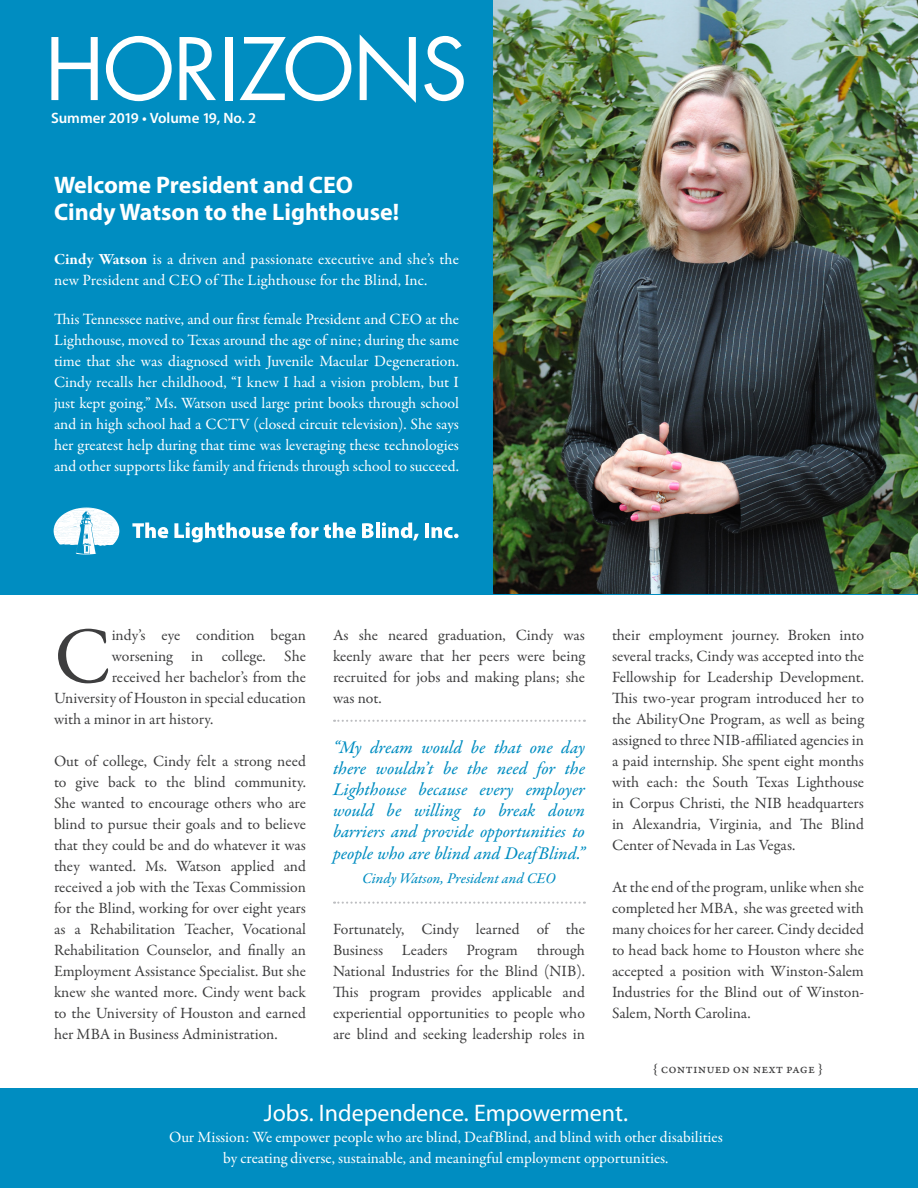
<style>
.page{position:relative;width:918px;height:1188px;background:#fff}
.page>*{position:absolute;margin:0;border:0;box-sizing:border-box;transform-origin:0 0}
.t1{font:83.7px "Futura Std";letter-spacing:-.02em;color:#fff}
.Main_Text{font:80.55px "Garamond Premr Pro";color:#3e3e3f}
.Leader_Text_18pt{font:700 24px/27px "Myriad Pro";color:#fff}
.Leader_Text_18pt-2{font:24px "Myriad Pro";color:#fff}
.Pullquote{font:18px/21.3px "Garamond Premr Pro Med It";color:#008dc1;text-align:justify}
.Main_Text-2{font:15.75px/21px "Garamond Premr Pro";color:#3e3e3f}
.Main_Text-3{font:15.75px/21px "Garamond Premr Pro";color:#fff}
.Pullquote-2{font:15px "Garamond Premr Pro Med It";letter-spacing:-.005em;color:#008dc1}
.t2{font:600 15px "Myriad Pro";color:#fff}
.Photo_Caption{font:13.5px "Garamond Premr Pro Capt";color:#3e3e3f}
.s1{font-weight:700}
</style>
<div class="page">
<div style="left:1px;top:0;width:917px;height:594px;background:#008dc1"></div>
<div style="left:0;top:1089px;width:918px;height:99px;background:#008dc1"></div>
<img style="left:494px;top:0;width:424px;height:593px">
<svg style="left:334px;top:720px;width:251px;height:2px"></svg>
<svg style="left:334px;top:902px;width:251px;height:2px"></svg>
<svg style="left:132px;top:523px;width:36px;height:15px"></svg>
<svg style="left:174px;top:522px;width:182px;height:20px"></svg>
<svg style="left:362px;top:523px;width:12px;height:15px"></svg>
<hr style="left:376px;top:523px;width:4px;height:15px;background:#fff">
<svg style="left:382px;top:522px;width:37px;height:19px"></svg>
<hr style="left:425px;top:523px;width:4px;height:15px;background:#fff">
<svg style="left:431px;top:527px;width:28px;height:11px"></svg>
<svg style="left:54px;top:508px;width:65px;height:47px"></svg>
<p class="t1" style="left:45px;top:16px;width:425px">HORIZONS</p>
<p class="t2" style="left:51px;top:109px;width:207px">Summer 2019 • Volume 19, No. 2</p>
<p class="Leader_Text_18pt" style="left:54px;top:170px;width:347px">Welcome President and CEO<br>Cindy Watson to the Lighthouse!</p>
<p class="Main_Text-3" style="left:54px;top:249px;width:406px"><span class="s1">Cindy Watson</span> is a driven and passionate executive and she’s the new President and CEO of The Lighthouse for the Blind, Inc.</p>
<p class="Main_Text-3" style="left:54px;top:309px;width:407px;text-align:justify">This Tennessee native, and our first female President and CEO at the Lighthouse, moved to Texas around the age of nine; during the same time that she was diagnosed with Juvenile Macular Degeneration.<br>Cindy recalls her childhood, “I knew I had a vision problem, but I just kept going.” Ms. Watson used large print books through school and in high school had a CCTV (closed circuit television). She says her greatest help during that time was leveraging these technologies and other supports like family and friends through school to succeed.</p>
<p class="Main_Text" style="left:54px;top:608px;width:59px">C</p>
<p class="Main_Text-2" style="left:112px;top:625px;width:196px">indy’s eye condition began</p>
<p class="Main_Text-2" style="left:112px;top:646px;width:196px">worsening in college. She</p>
<p class="Main_Text-2" style="left:112px;top:667px;width:196px">received her bachelor’s from the</p>
<p class="Main_Text-2" style="left:54px;top:688px;width:253px">University of Houston in special education</p>
<p class="Main_Text-2" style="left:54px;top:709px;width:161px">with a minor in art history.</p>
<p class="Main_Text-2" style="left:54px;top:751px;width:254px">Out of college, Cindy felt a strong need to give back to the blind community.<br>She wanted to encourage others who are blind to pursue their goals and to believe that they could be and do whatever it was they wanted. Ms. Watson applied and received a job with the Texas Commission for the Blind, working for over eight years as a Rehabilitation Teacher, Vocational Rehabilitation Counselor, and finally an Employment Assistance Specialist. But she knew she wanted more. Cindy went back to the University of Houston and earned her MBA in Business Administration.</p>
<p class="Main_Text-2" style="left:333px;top:625px;width:254px;text-align:justify">As she neared graduation, Cindy was keenly aware that her peers were being recruited for jobs and making plans; she was not.</p>
<p class="Pullquote" style="left:333px;top:737px;width:254px">“My dream would be that one day there wouldn’t be the need for the Lighthouse because every employer would be willing to break down barriers and provide opportunities to people who are blind and DeafBlind.”</p>
<p class="Pullquote-2" style="left:362px;top:869px;width:195px">Cindy Watson, President and CEO</p>
<p class="Main_Text-2" style="left:333px;top:919px;width:254px">Fortunately, Cindy learned of the Business Leaders Program through National Industries for the Blind (NIB).<br>This program provides applicable and experiential opportunities to people who are blind and seeking leadership roles in</p>
<p class="Main_Text-2" style="left:612px;top:625px;width:254px">their employment journey. Broken into several tracks, Cindy was accepted into the Fellowship for Leadership Development.<br>This two-year program introduced her to the AbilityOne Program, as well as being assigned to three NIB-affiliated agencies in a paid internship. She spent eight months with each: the South Texas Lighthouse in Corpus Christi, the NIB headquarters in Alexandria, Virginia, and The Blind Center of Nevada in Las Vegas.</p>
<p class="Main_Text-2" style="left:612px;top:877px;width:254px">At the end of the program, unlike when she completed her MBA, she was greeted with many choices for her career. Cindy decided to head back home to Houston where she accepted a position with Winston-Salem Industries for the Blind out of Winston-Salem, North Carolina.</p>
<p class="Photo_Caption" style="left:653px;top:1061px;width:171px">{ continued on next page }</p>
<p class="Leader_Text_18pt-2" style="left:264px;top:1098px;width:366px">Jobs. Independence. Empowerment.</p>
<p class="Main_Text-3" style="left:169px;top:1127px;width:555px">Our Mission: We empower people who are blind, DeafBlind, and blind with other disabilities</p>
<p class="Main_Text-3" style="left:223px;top:1148px;width:447px">by creating diverse, sustainable, and meaningful employment opportunities.</p>
</div>
